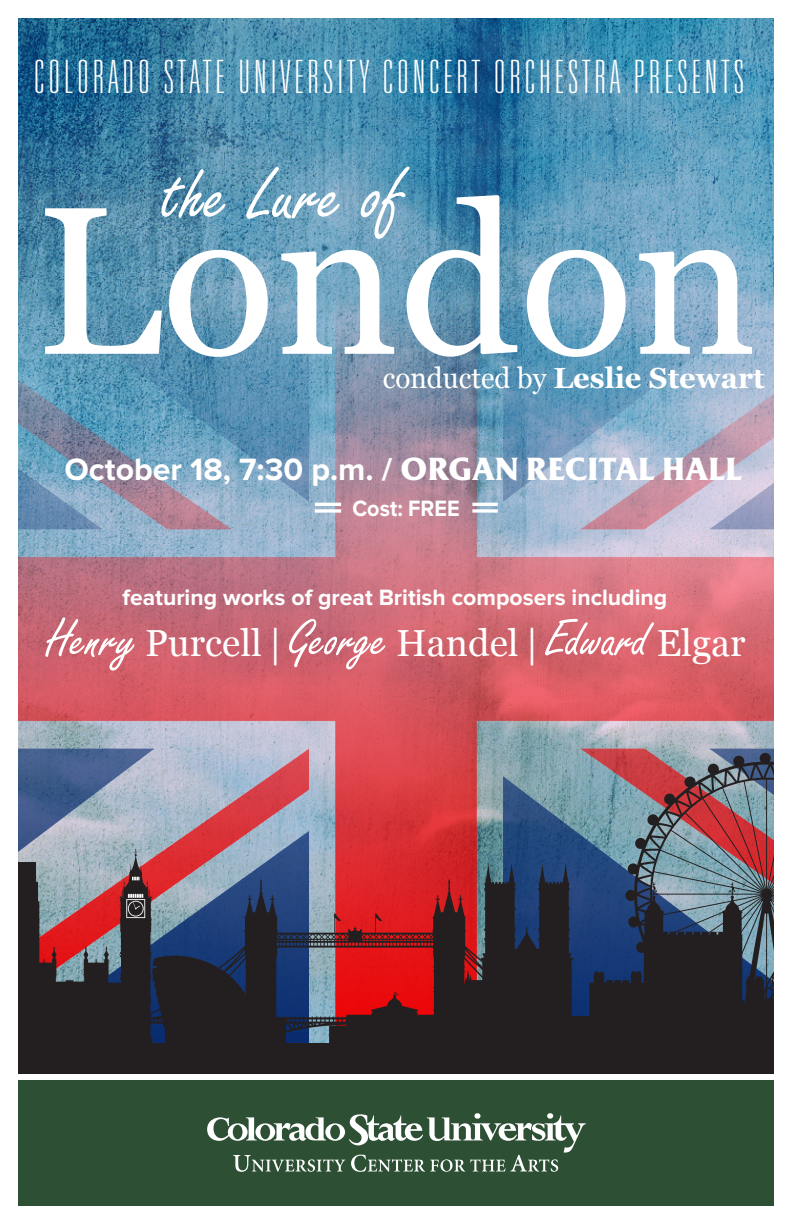
<style>
.page{position:relative;width:792px;height:1224px;background:#fff}
.page>*{position:absolute;margin:0;border:0;box-sizing:border-box;transform-origin:0 0}
.t1{font:210px "Georgia";color:#fff}
.t2{font:81.6px "Freestyle Script";color:#fff}
.t3{font:100 ultra-condensed 46px "Univers LT Std";letter-spacing:.1em;color:#fff}
.t4{font:37.6px "Georgia";color:#fff}
.t5{font:700 32px "Proxima Nova";color:#fff}
.t6{font:700 29px "Georgia";color:#fff}
.t7{font:700 23px "Proxima Nova";color:#fff}
.t8{font:700 23px "Proxima Nova";color:#fff;scale:.94 1}
.s1{font-weight:400}
.s2{font-family:"Friz Qua"}
.s3{font-family:"Freestyle Script";font-size:55.2px}
.s4{font-family:"Minion Pro"}
</style>
<div class="page">
<img style="left:18px;top:18px;width:756px;height:149px">
<img style="left:18px;top:167px;width:756px;height:713px">
<div style="left:18px;top:1080px;width:756px;height:126px;background:#2d5035"></div>
<svg style="left:207px;top:1113px;width:379px;height:59px"></svg>
<svg style="left:625px;top:753px;width:149px;height:111px"></svg>
<svg style="left:258px;top:880px;width:71px;height:163px"></svg>
<div style="left:18px;top:1043px;width:756px;height:30px;background:#231f20"></div>
<svg style="left:329px;top:864px;width:445px;height:179px"></svg>
<svg style="left:18px;top:849px;width:240px;height:194px"></svg>
<hr style="left:472px;top:503px;width:26px;height:3px;background:#fff">
<svg style="left:472px;top:509px;width:26px;height:4px"></svg>
<hr style="left:315px;top:503px;width:26px;height:3px;background:#fff">
<svg style="left:315px;top:509px;width:26px;height:4px"></svg>
<p class="t3" style="left:35px;top:53px;width:710px">COLORADO STATE UNIVERSITY CONCERT ORCHESTRA PRESENTS</p>
<p class="t2" style="left:161px;top:150px;width:244px">the Lure of</p>
<p class="t1" style="left:35px;top:154px;width:723px">London</p>
<p class="t6" style="left:383px;top:359px;width:383px"><span class="s1">conducted by</span> Leslie Stewart</p>
<p class="t5" style="left:64px;top:451px;width:679px">October 18, 7:30 p.m. / <span class="s2">ORGAN RECITAL HALL</span></p>
<p class="t8" style="left:352px;top:495px;width:116px">Cost: FREE</p>
<p class="t7" style="left:123px;top:584px;width:546px">featuring works of great British composers including</p>
<p class="t4" style="left:46px;top:620px;width:701px"><span class="s3">Henry</span> Purcell <span class="s4">|</span> <span class="s3">George</span> Handel <span class="s4">|</span> <span class="s3">Edward</span> Elgar</p>
</div>
